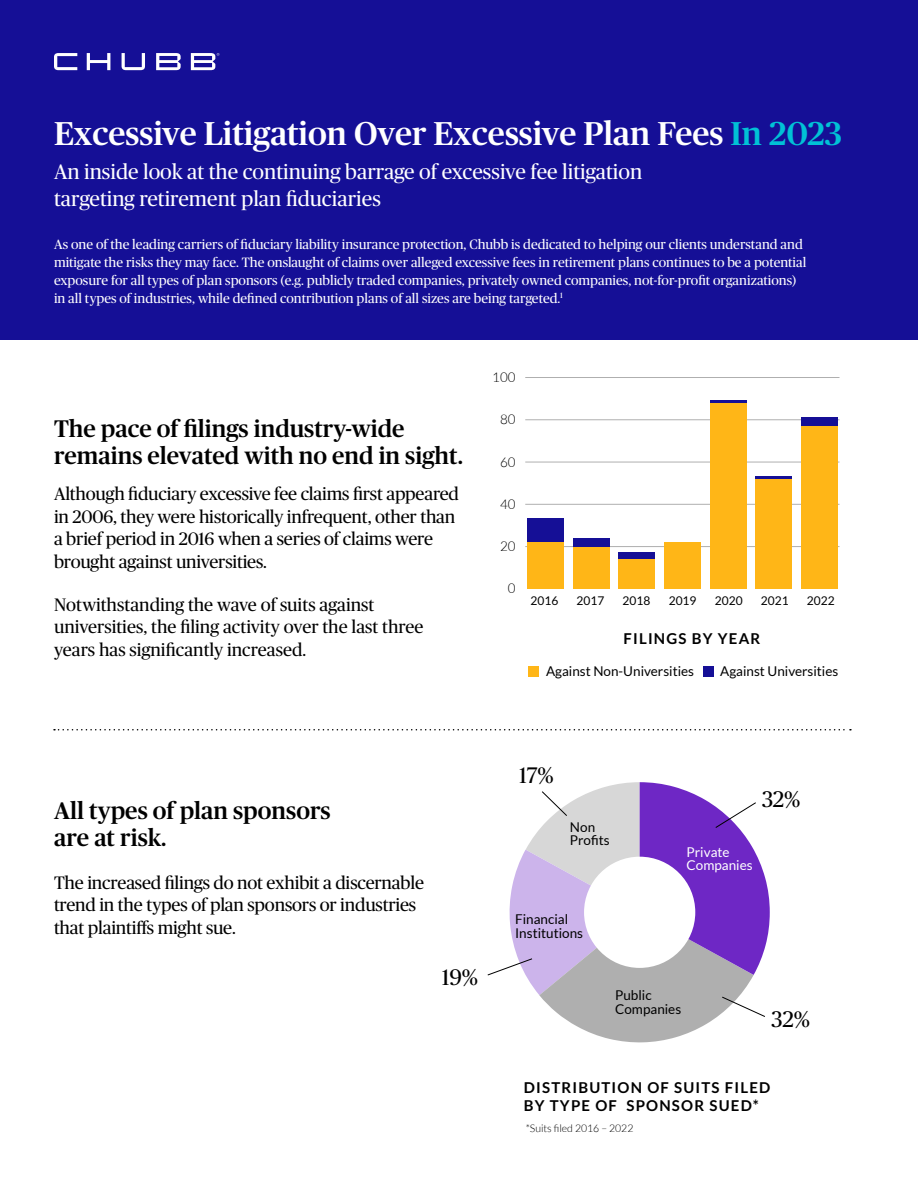
<style>
.page{position:relative;width:918px;height:1188px;background:#fff}
.page>*{position:absolute;margin:0;border:0;box-sizing:border-box;transform-origin:0 0}
.t1{font:500 33px "Chubb Publico";color:#fff}
.H1_Category{font:500 24px/27px "Chubb Publico";color:#000}
.t2{font:22.5px "Chubb Publico";letter-spacing:-.015em;color:#000}
.t3{font:21px/27px "Chubb Publico";color:#fff}
.Body{font:18px/22.5px "Chubb Publico";letter-spacing:-.01em;color:#000}
.Chart_Head{font:700 15px/18px "Lato";letter-spacing:.08em;color:#000}
.Body-2{font:13.5px/18px "Chubb Publico";color:#fff}
.t4{font:13.5px/13.5px "Lato";color:#000}
.t5{font:13.5px/13.5px "Lato";color:#fff}
.t6{font:300 13.35px "Lato";color:#000}
.t7{font:12px "Lato";color:#000}
.Disclaimer{font:300 10.5px "Lato";color:#000}
.s1{color:#01c1d6}
</style>
<div class="page">
<div style="left:0;top:0;width:918px;height:339px;background:#150f96"></div>
<svg style="left:54px;top:53px;width:165px;height:17px"></svg>
<hr style="left:525px;top:419px;width:314px;height:1px;background:#afafaf">
<hr style="left:525px;top:377px;width:314px;height:1px;background:#afafaf">
<hr style="left:525px;top:462px;width:314px;height:1px;background:#afafaf">
<hr style="left:525px;top:504px;width:314px;height:1px;background:#afafaf">
<hr style="left:525px;top:546px;width:314px;height:1px;background:#afafaf">
<div style="left:527px;top:542px;width:37px;height:47px;background:#ffb617"></div>
<div style="left:527px;top:518px;width:37px;height:24px;background:#150f96"></div>
<div style="left:573px;top:546px;width:36px;height:43px;background:#ffb617"></div>
<div style="left:573px;top:538px;width:36px;height:9px;background:#150f96"></div>
<div style="left:619px;top:559px;width:36px;height:30px;background:#ffb617"></div>
<div style="left:619px;top:552px;width:36px;height:7px;background:#150f96"></div>
<div style="left:664px;top:542px;width:37px;height:47px;background:#ffb617"></div>
<div style="left:710px;top:402px;width:36px;height:187px;background:#ffb617"></div>
<hr style="left:710px;top:400px;width:36px;height:3px;background:#150f96">
<div style="left:755px;top:479px;width:37px;height:110px;background:#ffb617"></div>
<hr style="left:755px;top:476px;width:37px;height:2px;background:#150f96">
<div style="left:801px;top:426px;width:36px;height:163px;background:#ffb617"></div>
<div style="left:801px;top:417px;width:36px;height:9px;background:#150f96"></div>
<div style="left:528px;top:666px;width:10px;height:11px;background:#ffb617"></div>
<div style="left:703px;top:666px;width:10px;height:11px;background:#150f96"></div>
<svg style="left:54px;top:729px;width:797px;height:1px"></svg>
<svg style="left:487px;top:782px;width:283px;height:261px"></svg>
<h1 class="t1" style="left:54px;top:110px;width:790px">Excessive Litigation Over Excessive Plan Fees <span class="s1">In 2023</span></h1>
<h1 class="t3" style="left:54px;top:157px;width:590px">An inside look at the continuing barrage of excessive fee litigation targeting retirement plan fiduciaries</h1>
<p class="Body-2" style="left:54px;top:234px;width:754px">As one of the leading carriers of fiduciary liability insurance protection, Chubb is dedicated to helping our clients understand and mitigate the risks they may face. The onslaught of claims over alleged excessive fees in retirement plans continues to be a potential exposure for all types of plan sponsors (e.g. publicly traded companies, privately owned companies, not-for-profit organizations) in all types of industries, while defined contribution plans of all sizes are being targeted.<sup>1</sup></p>
<h1 class="H1_Category" style="left:54px;top:414px;width:410px">The pace of filings industry-wide remains elevated with no end in sight.</h1>
<p class="Body" style="left:54px;top:482px;width:406px">Although fiduciary excessive fee claims first appeared in 2006, they were historically infrequent, other than a brief period in 2016 when a series of claims were brought against universities.</p>
<p class="Body" style="left:54px;top:592px;width:371px">Notwithstanding the wave of suits against universities, the filing activity over the last three years has significantly increased.</p>
<p class="t6" style="left:492px;top:370px;width:25px">100</p>
<p class="t6" style="left:500px;top:412px;width:17px">80</p>
<p class="t6" style="left:500px;top:455px;width:17px">60</p>
<p class="t6" style="left:500px;top:497px;width:17px">40</p>
<p class="t6" style="left:500px;top:539px;width:17px">20</p>
<p class="t6" style="left:508px;top:581px;width:9px">0</p>
<p class="t7" style="left:530px;top:594px;width:29px">2016</p>
<p class="t7" style="left:577px;top:594px;width:29px">2017</p>
<p class="t7" style="left:623px;top:594px;width:29px">2018</p>
<p class="t7" style="left:669px;top:594px;width:29px">2019</p>
<p class="t7" style="left:715px;top:594px;width:29px">2020</p>
<p class="t7" style="left:761px;top:594px;width:29px">2021</p>
<p class="t7" style="left:807px;top:594px;width:29px">2022</p>
<h1 class="Chart_Head" style="left:624px;top:629px;width:138px">FILINGS BY YEAR</h1>
<p class="t4" style="left:546px;top:664px;width:150px">Against Non-Universities</p>
<p class="t4" style="left:720px;top:664px;width:120px">Against Universities</p>
<h1 class="H1_Category" style="left:54px;top:796px;width:278px">All types of plan sponsors are at risk.</h1>
<p class="Body" style="left:54px;top:870px;width:372px">The increased filings do not exhibit a discernable trend in the types of plan sponsors or industries that plaintiffs might sue.</p>
<p class="t2" style="left:442px;top:962px;width:38px">19%</p>
<p class="t2" style="left:519px;top:759px;width:36px">17%</p>
<p class="t4" style="left:570px;top:820px;width:41px">Non<br>Profits</p>
<p class="t4" style="left:515px;top:912px;width:69px">Financial<br>Institutions</p>
<p class="t2" style="left:762px;top:783px;width:40px">32%</p>
<p class="t5" style="left:687px;top:845px;width:68px">Private<br>Companies</p>
<p class="t4" style="left:615px;top:989px;width:68px">Public<br>Companies</p>
<p class="t2" style="left:772px;top:1003px;width:40px">32%</p>
<h1 class="Chart_Head" style="left:524px;top:1078px;width:248px">DISTRIBUTION OF SUITS FILED<br>BY TYPE OF SPONSOR SUED*</h1>
<p class="Disclaimer" style="left:526px;top:1122px;width:109px">*Suits filed 2016 – 2022</p>
</div>
